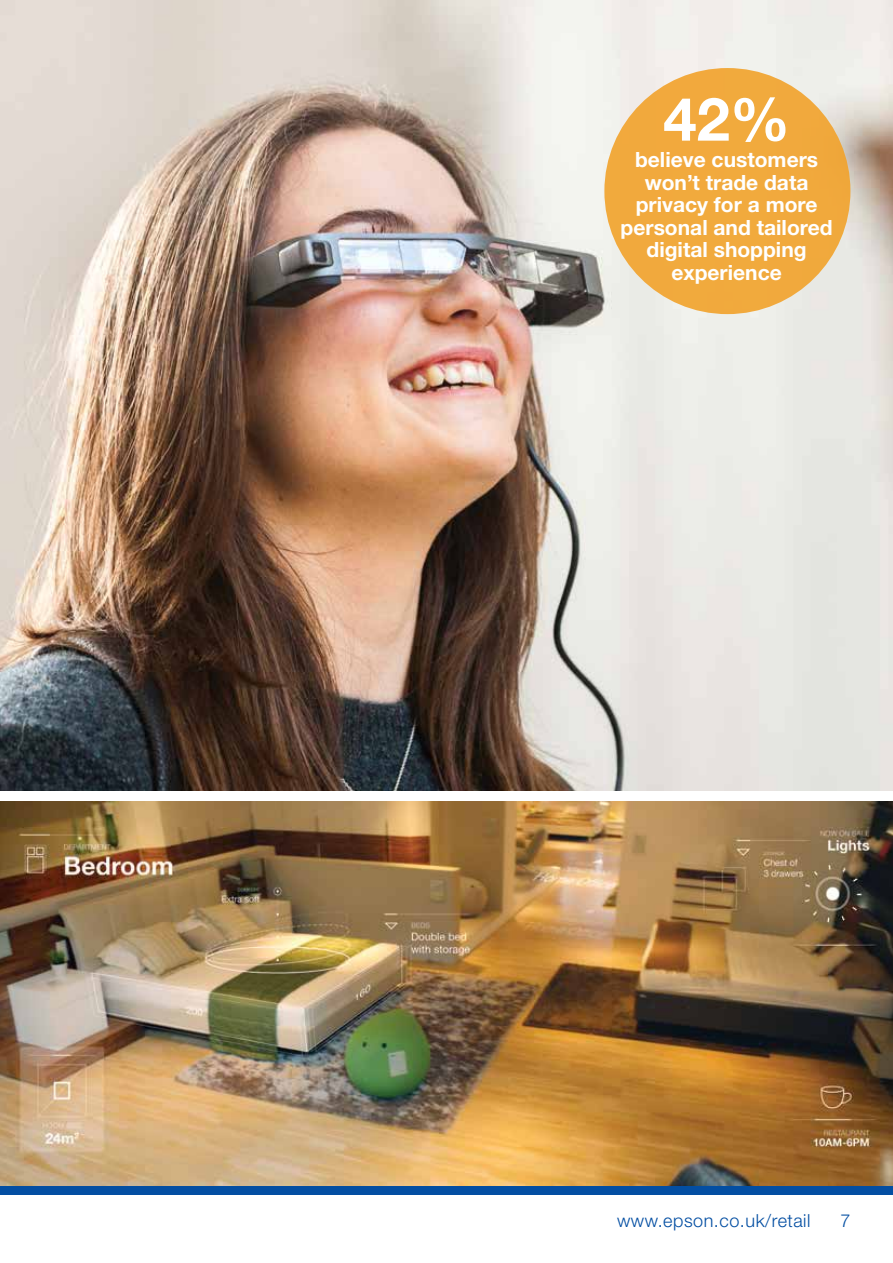
<style>
.page{position:relative;width:893px;height:1263px;background:#fff}
.page>*{position:absolute;margin:0;border:0;box-sizing:border-box;transform-origin:0 0}
.t1{font:700 60px "Helvetica Neue LT Pro";color:#fff}
.t2{font:700 21px/22.5px "Helvetica Neue LT Pro";color:#fff;text-align:center}
.t3{font:300 18px "Helvetica Neue LT Pro";letter-spacing:.03em;color:#034ea2}
</style>
<div class="page">
<img style="left:0;top:0;width:893px;height:791px">
<img style="left:0;top:801px;width:893px;height:385px">
<div style="left:0;top:1186px;width:893px;height:9px;background:#034ea2"></div>
<div style="left:604px;top:68px;width:246px;height:246px;background:#f1a93d;border-radius:50%"></div>
<h1 class="t1" style="left:663px;top:81px;width:128px">42%</h1>
<p class="t2" style="left:621px;top:171px;width:213px">won’t trade data privacy for a more personal and tailored digital shopping experience</p>
<p class="t2" style="left:635px;top:148px;width:185px">believe customers</p>
<p class="t3" style="left:617px;top:1210px;width:195px">www.epson.co.uk/retail</p>
<p class="t3" style="left:840px;top:1210px;width:12px">7</p>
</div>
